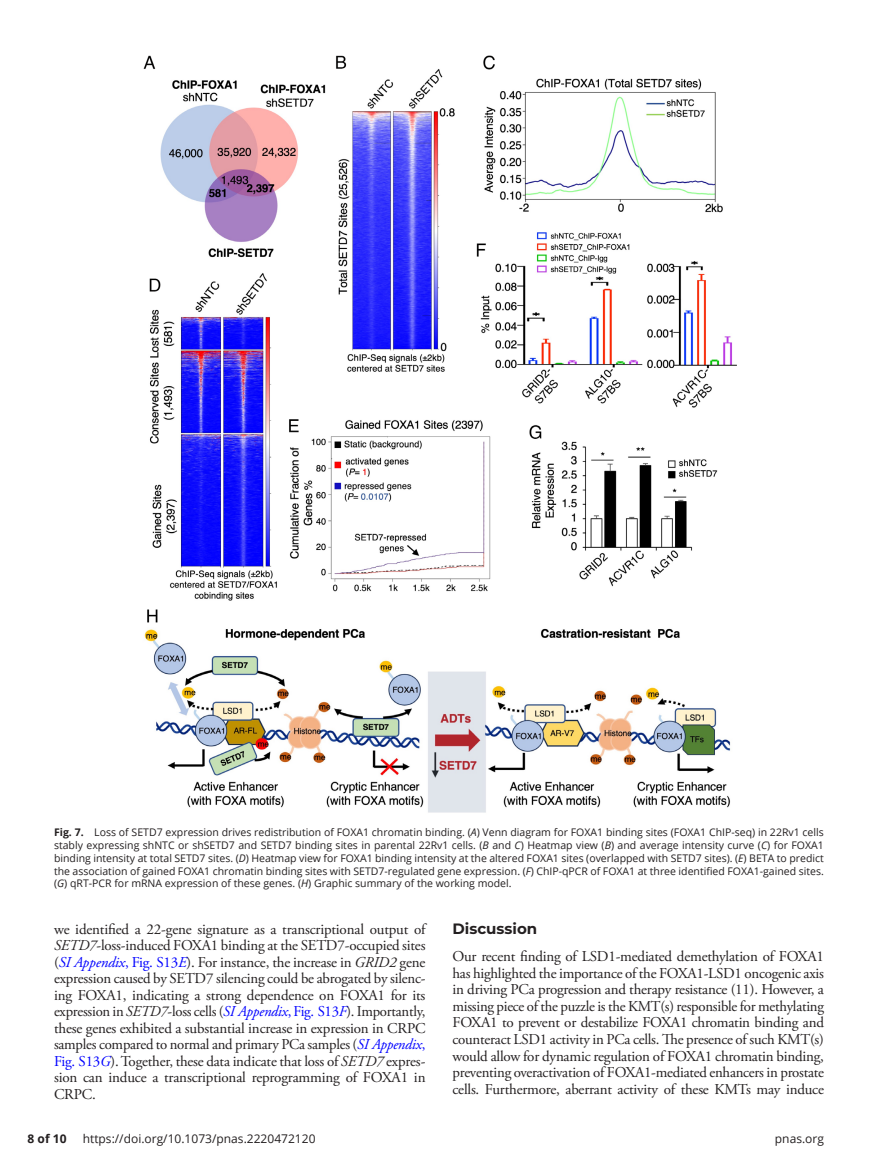
<style>
.page{position:relative;width:878px;height:1175px;background:#fff}
.page>*{position:absolute;margin:0;border:0;box-sizing:border-box;transform-origin:0 0}
.t1{font:15px/16.5px "Adobe Garamond Pro";letter-spacing:-.015em;color:#231f20;text-align:justify}
.t2{font:700 15px "Montserrat";color:#231f20}
.t3{font:12px "Open Sans";color:#231f20}
.t4{font:700 12px "Open Sans";color:#231f20}
.t5{font:10.5px/12.8px "Open Sans";color:#231f20;text-align:justify}
.s1{font-weight:700}
.s2{font-style:italic}
.s3{font-style:italic;color:#00f}
.s4{color:#00f}
</style>
<div class="page">
<img style="left:143px;top:55px;width:593px;height:758px">
<p class="t5" style="left:54px;top:826px;width:771px"><span class="s1">Fig. 7.</span> Loss of SETD7 expression drives redistribution of FOXA1 chromatin binding. (<span class="s2">A</span>) Venn diagram for FOXA1 binding sites (FOXA1 ChIP-seq) in 22Rv1 cells stably expressing shNTC or shSETD7 and SETD7 binding sites in parental 22Rv1 cells. (<span class="s2">B</span> and <span class="s2">C</span>) Heatmap view (<span class="s2">B</span>) and average intensity curve (<span class="s2">C</span>) for FOXA1 binding intensity at total SETD7 sites. (<span class="s2">D</span>) Heatmap view for FOXA1 binding intensity at the altered FOXA1 sites (overlapped with SETD7 sites). (<span class="s2">E</span>) BETA to predict the association of gained FOXA1 chromatin binding sites with SETD7-regulated gene expression. (<span class="s2">F</span>) ChIP-qPCR of FOXA1 at three identified FOXA1-gained sites. (<span class="s2">G</span>) qRT-PCR for mRNA expression of these genes. (<span class="s2">H</span>) Graphic summary of the working model.</p>
<p class="t1" style="left:54px;top:921px;width:373px">we identified a 22-gene signature as a transcriptional output of <span class="s2">SETD7</span>-loss-induced FOXA1 binding at the SETD7-occupied sites (<span class="s3">SI Appendix</span><span class="s4">, Fig. S13</span><span class="s3">E</span>). For instance, the increase in <span class="s2">GRID2</span> gene expression caused by SETD7 silencing could be abrogated by silenc&shy;ing FOXA1, indicating a strong dependence on FOXA1 for its expression in <span class="s2">SETD7</span>-loss cells (<span class="s3">SI Appendix</span><span class="s4">, Fig. S13</span><span class="s3">F</span>). Importantly, these genes exhibited a substantial increase in expression in CRPC samples compared to normal and primary PCa samples (<span class="s3">SI Appendix</span><span class="s4">, Fig. S13</span><span class="s3">G</span>). Together, these data indicate that loss of <span class="s2">SETD7</span> expres&shy;sion can induce a transcriptional reprogramming of FOXA1 in CRPC.</p>
<p class="t2" style="left:452px;top:918px;width:86px">Discussion</p>
<p class="t1" style="left:452px;top:949px;width:373px">Our recent finding of LSD1-mediated demethylation of FOXA1 has highlighted the importance of the FOXA1-LSD1 oncogenic axis in driving PCa progression and therapy resistance (11). However, a missing piece of the puzzle is the KMT(s) responsible for methylating FOXA1 to prevent or destabilize FOXA1 chromatin binding and counteract LSD1 activity in PCa cells. The presence of such KMT(s) would allow for dynamic regulation of FOXA1 chromatin binding, preventing overactivation of FOXA1-mediated enhancers in prostate cells. Furthermore, aberrant activity of these KMTs may induce</p>
<p class="t4" style="left:28px;top:1130px;width:40px">8 of 10</p>
<p class="t3" style="left:83px;top:1130px;width:234px">https://doi.org/10.1073/pnas.2220472120</p>
<p class="t3" style="left:774px;top:1130px;width:51px">pnas.org</p>
</div>
